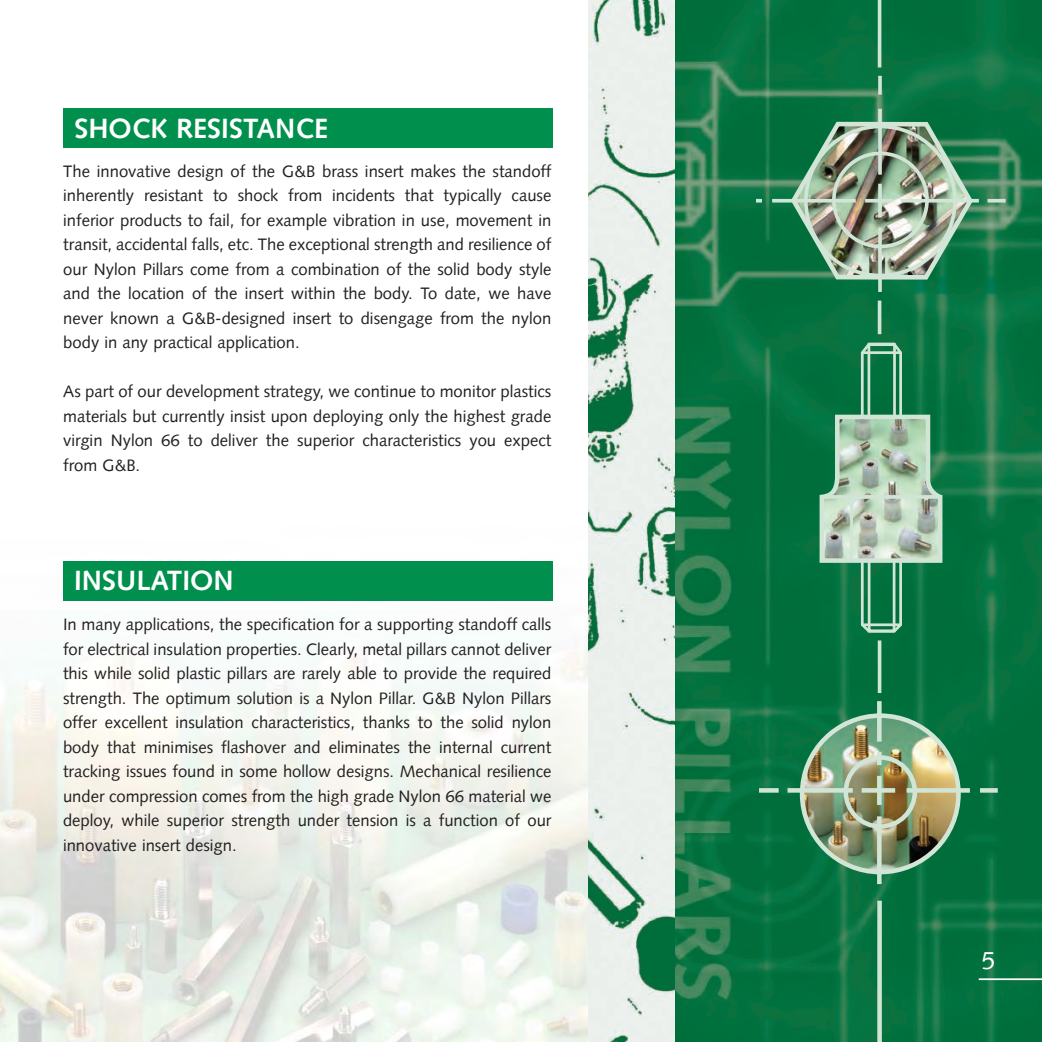
<style>
.page{position:relative;width:1042px;height:1042px;background:#fff}
.page>*{position:absolute;margin:0;border:0;box-sizing:border-box;transform-origin:0 0}
.t1{font:700 28px "Syntax";color:#fff}
.t2{font:24.5px "Syntax";color:#fff}
.t3{font:16.62px/24.5px "Syntax";color:#231f20;text-align:justify}
</style>
<div class="page">
<img style="left:0;top:561px;width:588px;height:481px">
<img style="left:588px;top:0;width:87px;height:1042px">
<img style="left:675px;top:0;width:366px;height:1042px">
<hr style="left:978px;top:978px;width:63px;height:2px;background:#fff">
<img style="left:788px;top:119px;width:187px;height:164px">
<div style="left:832px;top:152px;width:97px;height:96px;border:4px solid #d1e5d6;border-radius:50%"></div>
<svg style="left:878px;top:76px;width:4px;height:19px"></svg>
<svg style="left:878px;top:109px;width:4px;height:66px"></svg>
<svg style="left:878px;top:184px;width:4px;height:33px"></svg>
<svg style="left:878px;top:227px;width:4px;height:65px"></svg>
<hr style="left:987px;top:199px;width:18px;height:3px;background:#d1e5d6">
<hr style="left:901px;top:199px;width:78px;height:3px;background:#d1e5d6">
<hr style="left:865px;top:199px;width:27px;height:3px;background:#d1e5d6">
<hr style="left:772px;top:199px;width:84px;height:3px;background:#d1e5d6">
<svg style="left:756px;top:199px;width:6px;height:3px"></svg>
<div style="left:804px;top:125px;width:152px;height:152px;border:4px solid #d1e5d6;border-radius:50%"></div>
<img style="left:802px;top:716px;width:156px;height:156px;border-radius:50%">
<div style="left:800px;top:713px;width:161px;height:161px;border:5px solid #d3e5d7;border-radius:50%"></div>
<div style="left:843px;top:755px;width:74px;height:74px;border:5px solid #d1e5d6;border-radius:50%"></div>
<hr style="left:877px;top:701px;width:4px;height:40px;background:#d1e5d6">
<hr style="left:877px;top:752px;width:4px;height:13px;background:#d1e5d6">
<hr style="left:877px;top:776px;width:4px;height:29px;background:#d1e5d6">
<hr style="left:877px;top:816px;width:4px;height:68px;background:#d1e5d6">
<svg style="left:980px;top:788px;width:18px;height:4px"></svg>
<svg style="left:906px;top:788px;width:64px;height:4px"></svg>
<svg style="left:861px;top:788px;width:34px;height:4px"></svg>
<hr style="left:787px;top:788px;width:66px;height:4px;background:#d1e5d6">
<svg style="left:759px;top:788px;width:19px;height:4px"></svg>
<svg style="left:817px;top:341px;width:128px;height:293px"></svg>
<hr style="left:823px;top:495px;width:116px;height:4px;background:#d1e5d6">
<hr style="left:878px;top:300px;width:3px;height:34px;background:#d1e5d6">
<hr style="left:878px;top:0;width:3px;height:67px;background:#d1e5d6">
<hr style="left:878px;top:640px;width:3px;height:53px;background:#d1e5d6">
<div style="left:877px;top:900px;width:5px;height:142px;background:#d1e5d6"></div>
<div style="left:63px;top:108px;width:489px;height:40px;background:#008f4d"></div>
<div style="left:63px;top:561px;width:489px;height:39px;background:#008f4d"></div>
<h1 class="t1" style="left:74px;top:116px;width:255px">SHOCK RESISTANCE</h1>
<p class="t3" style="left:63px;top:160px;width:489px">The innovative design of the G&amp;B brass insert makes the standoff inherently resistant to shock from incidents that typically cause inferior products to fail, for example vibration in use, movement in transit, accidental falls, etc. The exceptional strength and resilience of our Nylon Pillars come from a combination of the solid body style and the location of the insert within the body. To date, we have never known a G&amp;B-designed insert to disengage from the nylon body in any practical application.</p>
<p class="t3" style="left:63px;top:381px;width:489px">As part of our development strategy, we continue to monitor plastics materials but currently insist upon deploying only the highest grade virgin Nylon 66 to deliver the superior characteristics you expect from G&amp;B.</p>
<h1 class="t1" style="left:74px;top:568px;width:161px">INSULATION</h1>
<p class="t3" style="left:63px;top:613px;width:490px">In many applications, the specification for a supporting standoff calls for electrical insulation properties. Clearly, metal pillars cannot deliver this while solid plastic pillars are rarely able to provide the required strength. The optimum solution is a Nylon Pillar. G&amp;B Nylon Pillars offer excellent insulation characteristics, thanks to the solid nylon body that minimises flashover and eliminates the internal current tracking issues found in some hollow designs. Mechanical resilience under compression comes from the high grade Nylon 66 material we deploy, while superior strength under tension is a function of our innovative insert design.</p>
<h2 class="t2" style="left:982px;top:949px;width:15px">5</h2>
</div>
